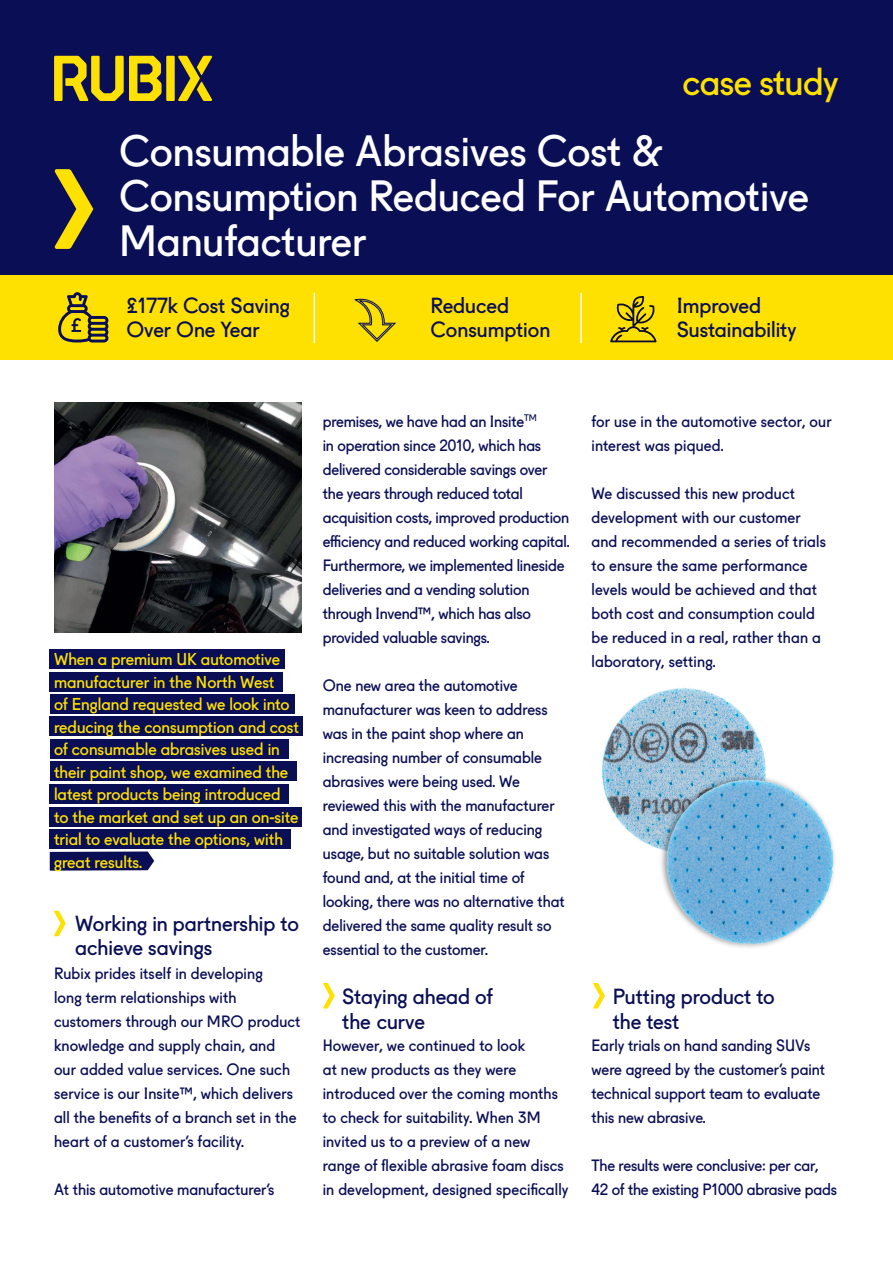
<style>
.page{position:relative;width:893px;height:1263px;background:#fff}
.page>*{position:absolute;margin:0;border:0;box-sizing:border-box;transform-origin:0 0}
.t1{font:42px/45px "Fugue";color:#fff}
.t2{font:36px "Fugue";letter-spacing:-.015em;color:#ffe101}
.t3{font:21px/24px "Fugue";color:#0a0f55}
.t4{font:16.5px/22.5px "Fugue";color:#ffe101}
.t5{font:15.75px/24px "Fugue";color:#0a0f55}
</style>
<div class="page">
<div style="left:0;top:0;width:893px;height:275px;background:#0a0f55"></div>
<svg style="left:54px;top:56px;width:158px;height:45px"></svg>
<svg style="left:54px;top:169px;width:39px;height:80px"></svg>
<svg style="left:50px;top:851px;width:104px;height:20px;background:#1f2464"></svg>
<div style="left:0;top:275px;width:893px;height:84px;background:#ffe101"></div>
<hr style="left:580px;top:293px;width:2px;height:50px;background:#fff">
<hr style="left:314px;top:293px;width:1px;height:50px;background:#fff">
<img style="left:54px;top:402px;width:247px;height:231px">
<svg style="left:54px;top:911px;width:12px;height:25px"></svg>
<div style="left:50px;top:807px;width:252px;height:19px;background:#0a0f55"></div>
<div style="left:50px;top:830px;width:241px;height:19px;background:#0a0f55"></div>
<div style="left:50px;top:785px;width:239px;height:19px;background:#0a0f55"></div>
<div style="left:50px;top:761px;width:247px;height:19px;background:#0a0f55"></div>
<div style="left:50px;top:739px;width:238px;height:19px;background:#0a0f55"></div>
<div style="left:50px;top:717px;width:253px;height:19px;background:#0a0f55"></div>
<div style="left:50px;top:694px;width:244px;height:19px;background:#0a0f55"></div>
<div style="left:50px;top:649px;width:235px;height:20px;background:#0a0f55"></div>
<div style="left:50px;top:672px;width:233px;height:19px;background:#0a0f55"></div>
<svg style="left:58px;top:292px;width:50px;height:50px"></svg>
<svg style="left:323px;top:983px;width:12px;height:25px"></svg>
<svg style="left:593px;top:983px;width:12px;height:25px"></svg>
<svg style="left:610px;top:296px;width:47px;height:46px"></svg>
<svg style="left:354px;top:298px;width:43px;height:44px"></svg>
<img style="left:602px;top:688px;width:164px;height:160px">
<img style="left:657px;top:770px;width:178px;height:178px">
<h2 class="t2" style="left:683px;top:54px;width:157px">case study</h2>
<h1 class="t1" style="left:119px;top:124px;width:692px">Consumable Abrasives Cost &amp;<br>Consumption Reduced For Automotive<br>Manufacturer</h1>
<h3 class="t3" style="left:126px;top:292px;width:165px">£177k Cost Saving<br>Over One Year</h3>
<h3 class="t3" style="left:431px;top:292px;width:121px">Reduced<br>Consumption</h3>
<h3 class="t3" style="left:677px;top:292px;width:121px">Improved<br>Sustainability</h3>
<p class="t4" style="left:54px;top:646px;width:247px">When a premium UK automotive manufacturer in the North West<br>of England requested we look into reducing the consumption and cost of consumable abrasives used in their paint shop, we examined the latest products being introduced to the market and set up an on-site trial to evaluate the options, with great results.</p>
<h3 class="t3" style="left:75px;top:909px;width:225px">Working in partnership to achieve savings</h3>
<p class="t5" style="left:54px;top:959px;width:248px">Rubix prides itself in developing<br>long term relationships with customers through our MRO product knowledge and supply chain, and our added value services. One such service is our Insite™, which delivers all the benefits of a branch set in the heart of a customer’s facility.</p>
<p class="t5" style="left:54px;top:1175px;width:222px">At this automotive manufacturer’s</p>
<p class="t5" style="left:323px;top:407px;width:248px">premises, we have had an Insite<sup>TM<br></sup>in operation since 2010, which has delivered considerable savings over the years through reduced total acquisition costs, improved production efficiency and reduced working capital.<br>Furthermore, we implemented lineside deliveries and a vending solution through Invend™, which has also provided valuable savings.</p>
<p class="t5" style="left:323px;top:671px;width:244px">One new area the automotive manufacturer was keen to address was in the paint shop where an increasing number of consumable abrasives were being used. We reviewed this with the manufacturer and investigated ways of reducing usage, but no suitable solution was found and, at the initial time of looking, there was no alternative that delivered the same quality result so essential to the customer.</p>
<h3 class="t3" style="left:342px;top:982px;width:152px;line-height:25.2px">Staying ahead of the curve</h3>
<p class="t5" style="left:323px;top:1031px;width:247px">However, we continued to look<br>at new products as they were introduced over the coming months to check for suitability. When 3M invited us to a preview of a new range of flexible abrasive foam discs in development, designed specifically</p>
<p class="t5" style="left:591px;top:407px;width:242px">for use in the automotive sector, our interest was piqued.</p>
<p class="t5" style="left:591px;top:479px;width:236px">We discussed this new product development with our customer and recommended a series of trials to ensure the same performance levels would be achieved and that both cost and consumption could be reduced in a real, rather than a laboratory, setting.</p>
<h3 class="t3" style="left:613px;top:982px;width:164px;line-height:25.2px">Putting product to the test</h3>
<p class="t5" style="left:591px;top:1031px;width:235px">Early trials on hand sanding SUVs were agreed by the customer’s paint technical support team to evaluate this new abrasive.</p>
<p class="t5" style="left:591px;top:1151px;width:247px">The results were conclusive: per car,<br>42 of the existing P1000 abrasive pads</p>
</div>
